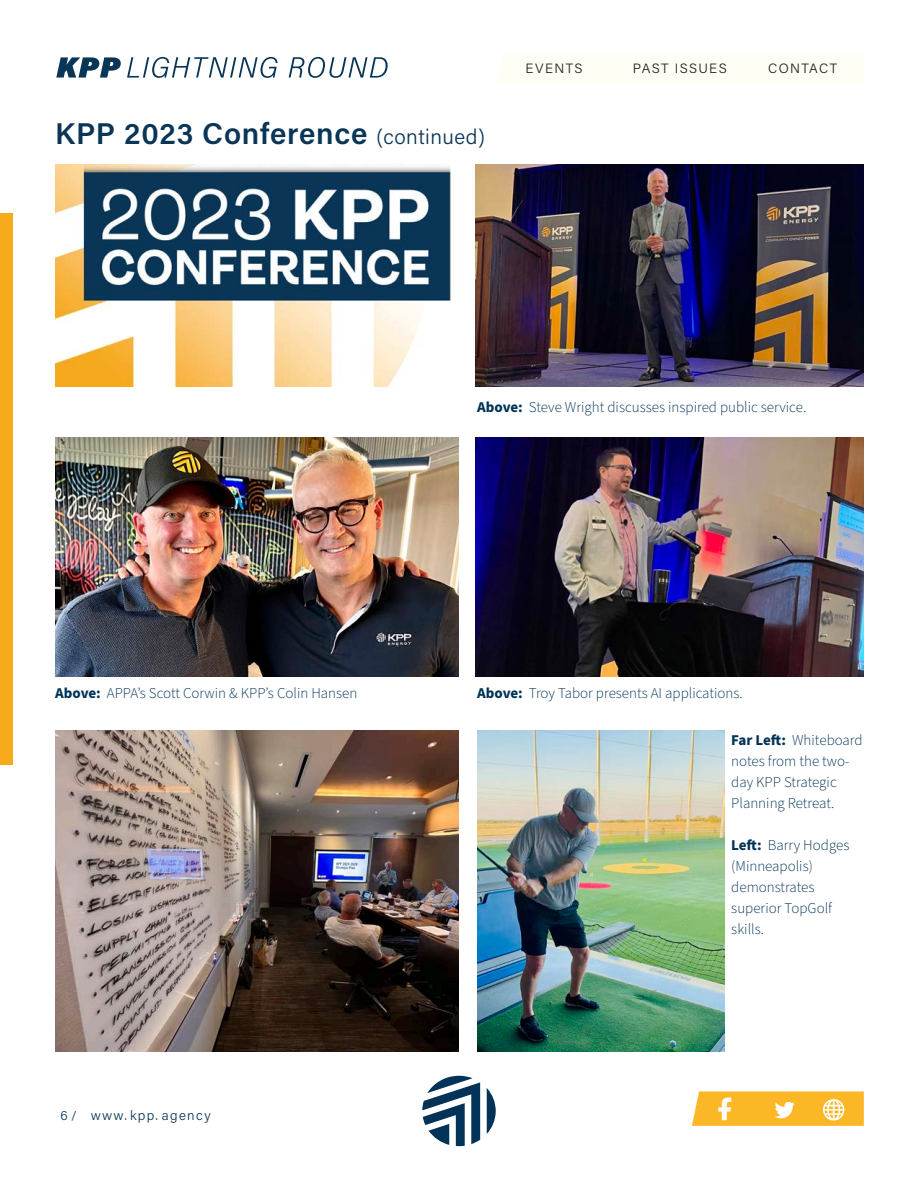
<style>
.page{position:relative;width:918px;height:1188px;background:#fff}
.page>*{position:absolute;margin:0;border:0;box-sizing:border-box;transform-origin:0 0}
.t1{font:600 30px "Acumin Pro";letter-spacing:.025em;color:#093556}
.t2{font:300 15px/21px "Source Sans Pro";color:#003357}
.t3{font:300 13.5px "Acumin Pro";letter-spacing:.105em;color:#231f20}
.t4{font:300 13.5px "Acumin Pro";letter-spacing:.1em;color:#093556}
.t5{font:300 12.75px "Acumin Pro";color:#093556}
.s1{font-weight:300;font-size:21px}
.s2{font-weight:700}
</style>
<div class="page">
<div style="left:0;top:213px;width:12px;height:552px;background:#f7aa1b"></div>
<div style="left:495px;top:54px;width:369px;height:30px;background:#fffef4"></div>
<svg style="left:692px;top:1091px;width:172px;height:35px;background:#fcc043"></svg>
<svg style="left:56px;top:57px;width:65px;height:21px"></svg>
<svg style="left:127px;top:57px;width:151px;height:21px"></svg>
<svg style="left:289px;top:57px;width:99px;height:21px"></svg>
<svg style="left:422px;top:1076px;width:58px;height:70px"></svg>
<svg style="left:487px;top:1088px;width:9px;height:46px"></svg>
<img style="left:55px;top:164px;width:397px;height:223px">
<img style="left:55px;top:437px;width:404px;height:239px">
<img style="left:476px;top:164px;width:388px;height:223px">
<img style="left:476px;top:437px;width:387px;height:239px">
<img style="left:477px;top:730px;width:248px;height:322px">
<img style="left:55px;top:730px;width:404px;height:322px">
<p class="t1" style="left:55px;top:112px;width:431px">KPP 2023 Conference <span class="s1">(continued)</span></p>
<p class="t3" style="left:525px;top:59px;width:59px">EVENTS</p>
<p class="t3" style="left:633px;top:59px;width:95px">PAST ISSUES</p>
<p class="t3" style="left:768px;top:59px;width:71px">CONTACT</p>
<p class="t2" style="left:477px;top:397px;width:331px"><span class="s2">Above:</span> Steve Wright discusses inspired public service.</p>
<p class="t2" style="left:55px;top:683px;width:304px"><span class="s2">Above:</span> APPA’s Scott Corwin &amp; KPP’s Colin Hansen</p>
<p class="t2" style="left:477px;top:683px;width:267px"><span class="s2">Above:</span> Troy Tabor presents AI applications.</p>
<p class="t2" style="left:731px;top:730px;width:133px"><span class="s2">Far Left:</span> Whiteboard notes from the two&shy;day KPP Strategic<br>Planning Retreat.</p>
<p class="t2" style="left:731px;top:835px;width:120px"><span class="s2">Left:</span> Barry Hodges (Minneapolis) demonstrates superior TopGolf skills.</p>
<p class="t5" style="left:60px;top:1106px;width:18px">6 /</p>
<p class="t4" style="left:91px;top:1106px;width:121px">www. kpp. agency</p>
</div>
